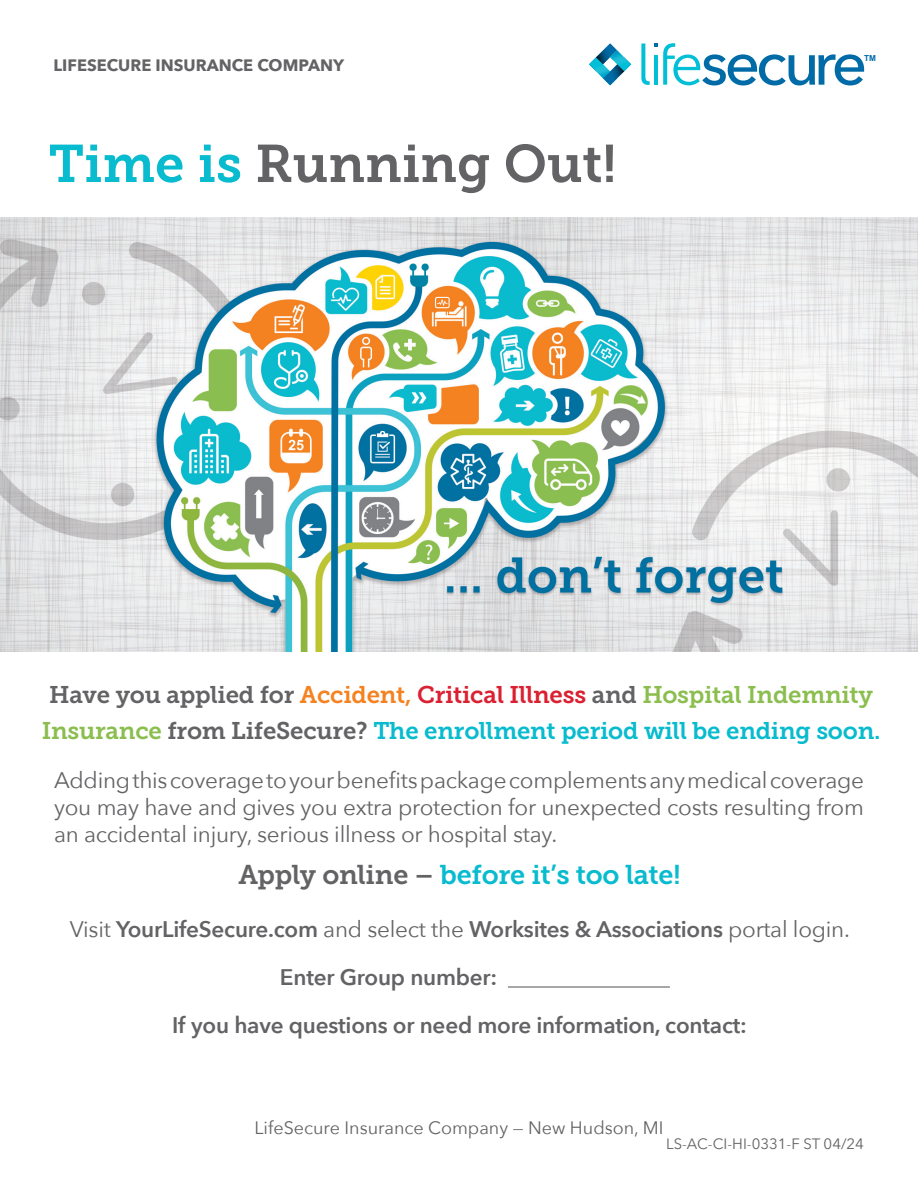
<style>
.page{position:relative;width:918px;height:1188px;background:#fff}
.page>*{position:absolute;margin:0;border:0;box-sizing:border-box;transform-origin:0 0}
.t1{font:52.8px "Museo Slab 700";color:#636366}
.Body{font:27px "Museo Slab 700";letter-spacing:-.01em;color:#08bbce}
.Body-2{font:24px/36px "Museo Slab 700";letter-spacing:-.01em;color:#08bbce;text-align:center}
.t2{font:22.5px/27px "Avenir Next";letter-spacing:-.01em;color:#636366;text-align:justify}
.t3{font:600 22.5px "Avenir Next";letter-spacing:-.01em;color:#636366}
.t4{font:18px "Avenir Next";color:#636366}
.t5{font:700 16.5px "Avenir Next";color:#636366}
.t6{font:15px "Avenir Next";color:#636366}
.t7{font:700 8.25px "Arial";color:#006ba7}
.s1{color:#08bbce}
.s2{color:#636366}
.s3{color:#f58220}
.s4{color:#da2031}
.s5{color:#8bbe4f}
.s6{font-weight:400}
</style>
<div class="page">
<img style="left:0;top:218px;width:918px;height:433px">
<svg style="left:589px;top:43px;width:42px;height:42px"></svg>
<svg style="left:641px;top:43px;width:223px;height:42px"></svg>
<hr style="left:508px;top:986px;width:162px;height:2px;background:#636366">
<p class="t5" style="left:54px;top:51px;width:292px">LIFESECURE INSURANCE COMPANY</p>
<p class="t1" style="left:49px;top:134px;width:569px"><span class="s1">Time is</span> Running Out!</p>
<p class="t7" style="left:864px;top:52px;width:13px">TM</p>
<p class="Body-2" style="left:42px;top:677px;width:840px"><span class="s2">Have you applied for</span> <span class="s3">Accident,</span> <span class="s4">Critical Illness</span> <span class="s2">and</span> <span class="s5">Hospital Indemnity<br>Insurance</span> <span class="s2">from LifeSecure?</span> The enrollment period will be ending soon.</p>
<p class="t2" style="left:54px;top:765px;width:812px">Adding this coverage to your benefits package complements any medical coverage you may have and gives you extra protection for unexpected costs resulting from an accidental injury, serious illness or hospital stay.</p>
<p class="Body" style="left:238px;top:860px;width:444px"><span class="s2">Apply online –</span> before it’s too late!</p>
<p class="t3" style="left:70px;top:910px;width:782px"><span class="s6">Visit</span> YourLifeSecure.com <span class="s6">and select the</span> Worksites &amp; Associations <span class="s6">portal login.</span></p>
<p class="t3" style="left:280px;top:958px;width:219px">Enter Group number:</p>
<p class="t3" style="left:172px;top:1006px;width:576px">If you have questions or need more information, contact:</p>
<p class="t4" style="left:254px;top:1112px;width:411px">LifeSecure Insurance Company — New Hudson, MI</p>
<p class="t6" style="left:666px;top:1131px;width:199px">LS-AC-CI-HI-0331-F ST 04/24</p>
</div>
